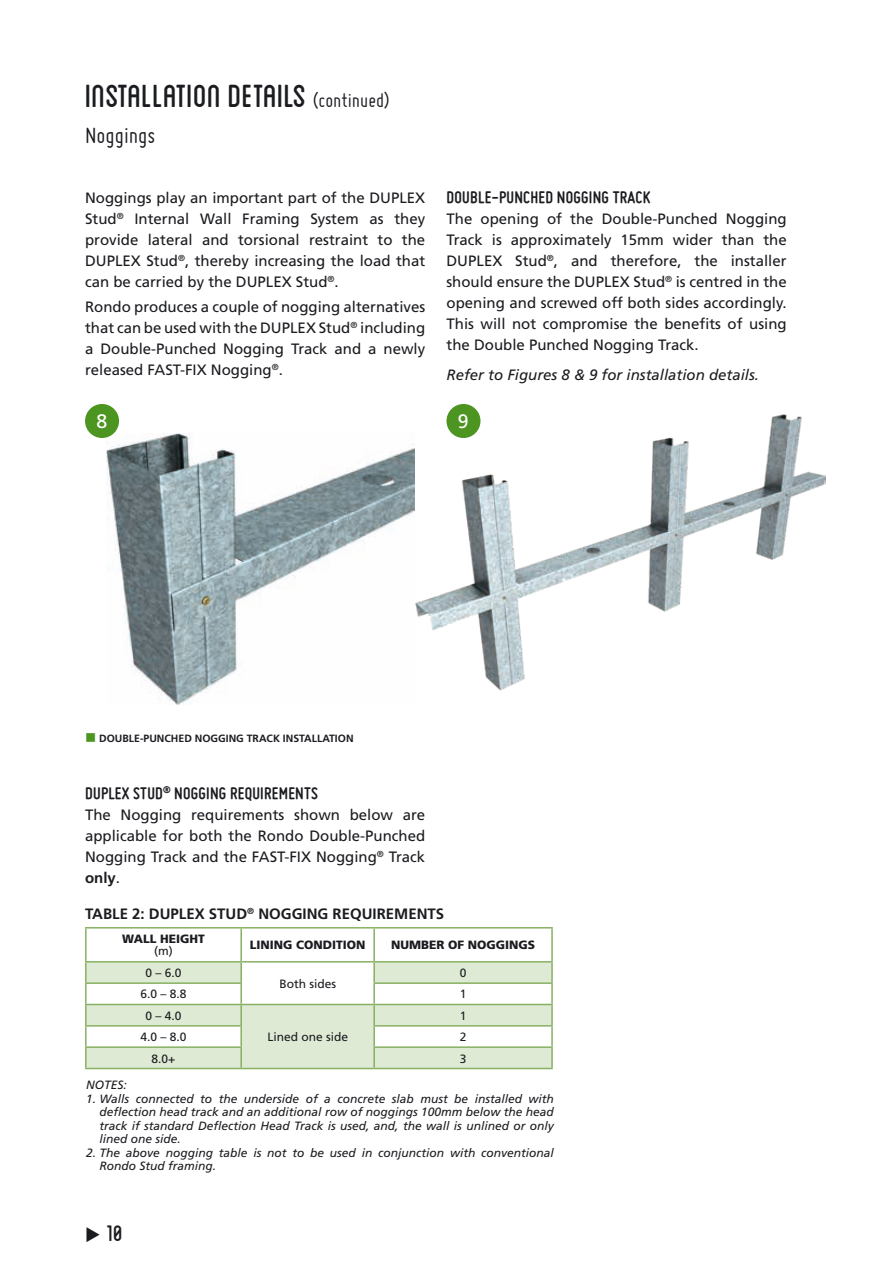
<style>
.page{position:relative;width:893px;height:1263px;background:#fff}
.page>*{position:absolute;margin:0;border:0;box-sizing:border-box;transform-origin:0 0}
.t1{font:45px "Blanch Caps";color:#1b1c20}
.t2{font:31.5px "Blanch Caps";color:#1b1c20}
.t3{font:24px "Miso";color:#1b1c20}
.t4{font:19.5px "Frutiger";color:#fff}
.t5{font:700 18px "Miso";letter-spacing:.015em;color:#1b1c20}
.t6{font:15px/21px "Frutiger";color:#1b1c20;text-align:justify}
.t7{font:italic 15px "Frutiger";color:#1b1c20}
.t8{font:700 15px "Frutiger";color:#1b1c20}
.t9{font:italic 12px/13.5px "Frutiger";color:#1b1c20;text-align:justify}
.t10{font:12px "Frutiger";color:#1b1c20}
.t11{font:900 12px "Frutiger";color:#1b1c20}
.t12{font:700 10.5px "Frutiger";color:#1b1c20}
.s1{font-family:"Miso";font-size:21px}
.s2{color:#4d9521}
.s3{font-weight:700}
</style>
<div class="page">
<img style="left:106px;top:434px;width:309px;height:270px">
<div style="left:85px;top:404px;width:34px;height:34px;background:#4d9521;border-radius:50%"></div>
<svg style="left:87px;top:962px;width:464px;height:106px;fill:#dfead4"></svg>
<hr style="left:85px;top:927px;width:156px;height:1px;background:#87b063">
<hr style="left:85px;top:928px;width:2px;height:33px;background:#87b063">
<hr style="left:241px;top:927px;width:133px;height:1px;background:#87b063">
<hr style="left:240px;top:928px;width:2px;height:33px;background:#87b063">
<hr style="left:374px;top:927px;width:179px;height:1px;background:#87b063">
<hr style="left:373px;top:928px;width:2px;height:33px;background:#87b063">
<hr style="left:551px;top:928px;width:2px;height:33px;background:#87b063">
<hr style="left:85px;top:961px;width:156px;height:1px;background:#87b063">
<hr style="left:85px;top:962px;width:2px;height:20px;background:#87b063">
<hr style="left:241px;top:961px;width:133px;height:1px;background:#87b063">
<hr style="left:240px;top:962px;width:2px;height:20px;background:#87b063">
<hr style="left:374px;top:961px;width:179px;height:1px;background:#87b063">
<hr style="left:373px;top:962px;width:2px;height:20px;background:#87b063">
<hr style="left:551px;top:962px;width:2px;height:20px;background:#87b063">
<hr style="left:85px;top:982px;width:157px;height:2px;background:#87b063">
<hr style="left:85px;top:984px;width:2px;height:20px;background:#87b063">
<hr style="left:240px;top:984px;width:2px;height:20px;background:#87b063">
<hr style="left:373px;top:982px;width:180px;height:2px;background:#87b063">
<hr style="left:373px;top:984px;width:2px;height:20px;background:#87b063">
<hr style="left:551px;top:984px;width:2px;height:20px;background:#87b063">
<hr style="left:85px;top:1004px;width:156px;height:1px;background:#87b063">
<hr style="left:85px;top:1005px;width:2px;height:20px;background:#87b063">
<hr style="left:241px;top:1004px;width:133px;height:1px;background:#87b063">
<hr style="left:240px;top:1005px;width:2px;height:20px;background:#87b063">
<hr style="left:374px;top:1004px;width:179px;height:1px;background:#87b063">
<hr style="left:373px;top:1005px;width:2px;height:20px;background:#87b063">
<hr style="left:551px;top:1005px;width:2px;height:20px;background:#87b063">
<hr style="left:85px;top:1025px;width:157px;height:1px;background:#87b063">
<hr style="left:85px;top:1026px;width:2px;height:20px;background:#87b063">
<hr style="left:240px;top:1026px;width:2px;height:20px;background:#87b063">
<hr style="left:373px;top:1025px;width:180px;height:1px;background:#87b063">
<hr style="left:373px;top:1026px;width:2px;height:20px;background:#87b063">
<hr style="left:551px;top:1026px;width:2px;height:20px;background:#87b063">
<hr style="left:85px;top:1046px;width:157px;height:2px;background:#87b063">
<hr style="left:85px;top:1048px;width:2px;height:20px;background:#87b063">
<hr style="left:240px;top:1048px;width:2px;height:20px;background:#87b063">
<hr style="left:373px;top:1046px;width:180px;height:2px;background:#87b063">
<hr style="left:373px;top:1048px;width:2px;height:20px;background:#87b063">
<hr style="left:551px;top:1048px;width:2px;height:20px;background:#87b063">
<hr style="left:85px;top:1068px;width:156px;height:1px;background:#87b063">
<hr style="left:241px;top:1068px;width:133px;height:1px;background:#87b063">
<hr style="left:374px;top:1068px;width:179px;height:1px;background:#87b063">
<img style="left:415px;top:413px;width:411px;height:278px">
<div style="left:446px;top:404px;width:34px;height:34px;background:#4d9521;border-radius:50%"></div>
<h1 class="t1" style="left:85px;top:76px;width:306px">installation details <span class="s1">(continued)</span></h1>
<h3 class="t3" style="left:85px;top:122px;width:72px">Noggings</h3>
<p class="t6" style="left:85px;top:187px;width:342px">Noggings play an important part of the DUPLEX Stud<sup>®</sup> Internal Wall Framing System as they provide lateral and torsional restraint to the DUPLEX Stud<sup>®</sup>, thereby increasing the load that can be carried by the DUPLEX Stud<sup>®</sup>.</p>
<p class="t6" style="left:85px;top:296px;width:342px">Rondo produces a couple of nogging alternatives that can be used with the DUPLEX Stud<sup>®</sup> including a Double-Punched Nogging Track and a newly released FAST-FIX Nogging<sup>®</sup>.</p>
<h3 class="t4" style="left:96px;top:410px;width:12px">8</h3>
<p class="t5" style="left:447px;top:188px;width:205px">DOUBLE-PUNCHED NOGGING TRACK</p>
<p class="t6" style="left:446px;top:209px;width:342px">The opening of the Double-Punched Nogging Track is approximately 15mm wider than the DUPLEX Stud<sup>®</sup>, and therefore, the installer should ensure the DUPLEX Stud<sup>®</sup> is centred in the opening and screwed off both sides accordingly.<br>This will not compromise the benefits of using the Double Punched Nogging Track.</p>
<p class="t7" style="left:446px;top:366px;width:314px">Refer to Figures 8 &amp; 9 for installation details.</p>
<h3 class="t4" style="left:458px;top:410px;width:12px">9</h3>
<p class="t12" style="left:85px;top:732px;width:270px"><span class="s2">■</span> DOUBLE-PUNCHED NOGGING TRACK INSTALLATION</p>
<p class="t5" style="left:85px;top:783px;width:234px">DUPLEX STUD<sup>®</sup> NOGGING REQUIREMENTS</p>
<p class="t6" style="left:85px;top:804px;width:342px">The Nogging requirements shown below are applicable for both the Rondo Double-Punched Nogging Track and the FAST-FIX Nogging<sup>®</sup> Track <span class="s3">only</span>.</p>
<p class="t8" style="left:85px;top:904px;width:361px">TABLE 2: DUPLEX STUD<sup>®</sup> NOGGING REQUIREMENTS</p>
<p class="t11" style="left:122px;top:932px;width:84px">WALL HEIGHT</p>
<p class="t10" style="left:154px;top:944px;width:20px">(m)</p>
<p class="t10" style="left:145px;top:966px;width:38px">0 – 6.0</p>
<p class="t11" style="left:250px;top:938px;width:117px">LINING CONDITION</p>
<p class="t11" style="left:391px;top:938px;width:146px">NUMBER OF NOGGINGS</p>
<p class="t10" style="left:279px;top:976px;width:58px">Both sides</p>
<p class="t10" style="left:460px;top:966px;width:8px">0</p>
<p class="t10" style="left:140px;top:987px;width:48px">6.0 – 8.8</p>
<p class="t10" style="left:460px;top:987px;width:8px">1</p>
<p class="t10" style="left:145px;top:1008px;width:38px">0 – 4.0</p>
<p class="t10" style="left:267px;top:1030px;width:82px">Lined one side</p>
<p class="t10" style="left:460px;top:1008px;width:8px">1</p>
<p class="t10" style="left:140px;top:1030px;width:48px">4.0 – 8.0</p>
<p class="t10" style="left:460px;top:1030px;width:8px">2</p>
<p class="t10" style="left:152px;top:1051px;width:25px">8.0+</p>
<p class="t10" style="left:460px;top:1051px;width:8px">3</p>
<p class="t9" style="left:86px;top:1078px;width:42px">NOTES:</p>
<p class="t9" style="left:99px;top:1092px;width:456px;text-indent:-13px">1. Walls connected to the underside of a concrete slab must be installed with deflection head track and an additional row of noggings 100mm below the head track if standard Deflection Head Track is used, and, the wall is unlined or only lined one side.</p>
<p class="t9" style="left:99px;top:1146px;width:456px;text-indent:-13px">2. The above nogging table is not to be used in conjunction with conventional<br>Rondo Stud framing.</p>
<h2 class="t2" style="left:85px;top:1219px;width:40px">◆ 10</h2>
</div>
